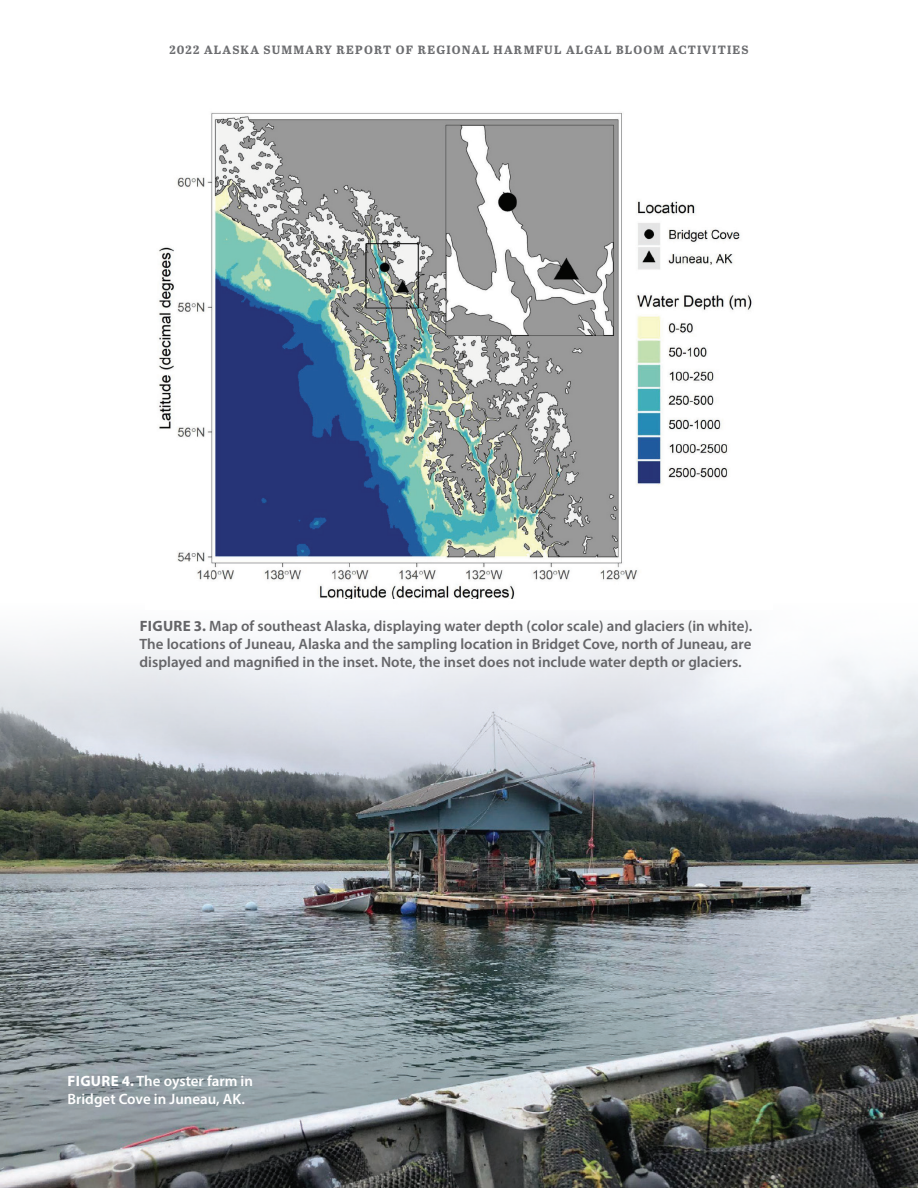
<style>
.page{position:relative;width:918px;height:1188px;background:#fff}
.page>*{position:absolute;margin:0;border:0;box-sizing:border-box;transform-origin:0 0}
.t1{font:600 15px/18px "Myriad Pro";color:#656568;text-align:justify}
.t2{font:600 15px/18px "Myriad Pro";color:#fff}
.t3{font:700 12px "Abril Text";letter-spacing:.1em;color:#6c6d70}
.s1{font-weight:700}
</style>
<div class="page">
<img style="left:0;top:809px;width:918px;height:379px">
<img style="left:158px;top:112px;width:594px;height:487px">
<svg style="left:0;top:629px;width:918px;height:180px"></svg>
<p class="t3" style="left:169px;top:41px;width:581px">2022 ALASKA SUMMARY REPORT OF REGIONAL HARMFUL ALGAL BLOOM ACTIVITIES</p>
<p class="t1" style="left:140px;top:617px;width:614px"><span class="s1">FIGURE 3.</span> Map of southeast Alaska, displaying water depth (color scale) and glaciers (in white).<br>The locations of Juneau, Alaska and the sampling location in Bridget Cove, north of Juneau, are displayed and magnified in the inset. Note, the inset does not include water depth or glaciers.</p>
<p class="t2" style="left:68px;top:1071px;width:187px"><span class="s1">FIGURE 4.</span> The oyster farm in<br>Bridget Cove in Juneau, AK.</p>
</div>
